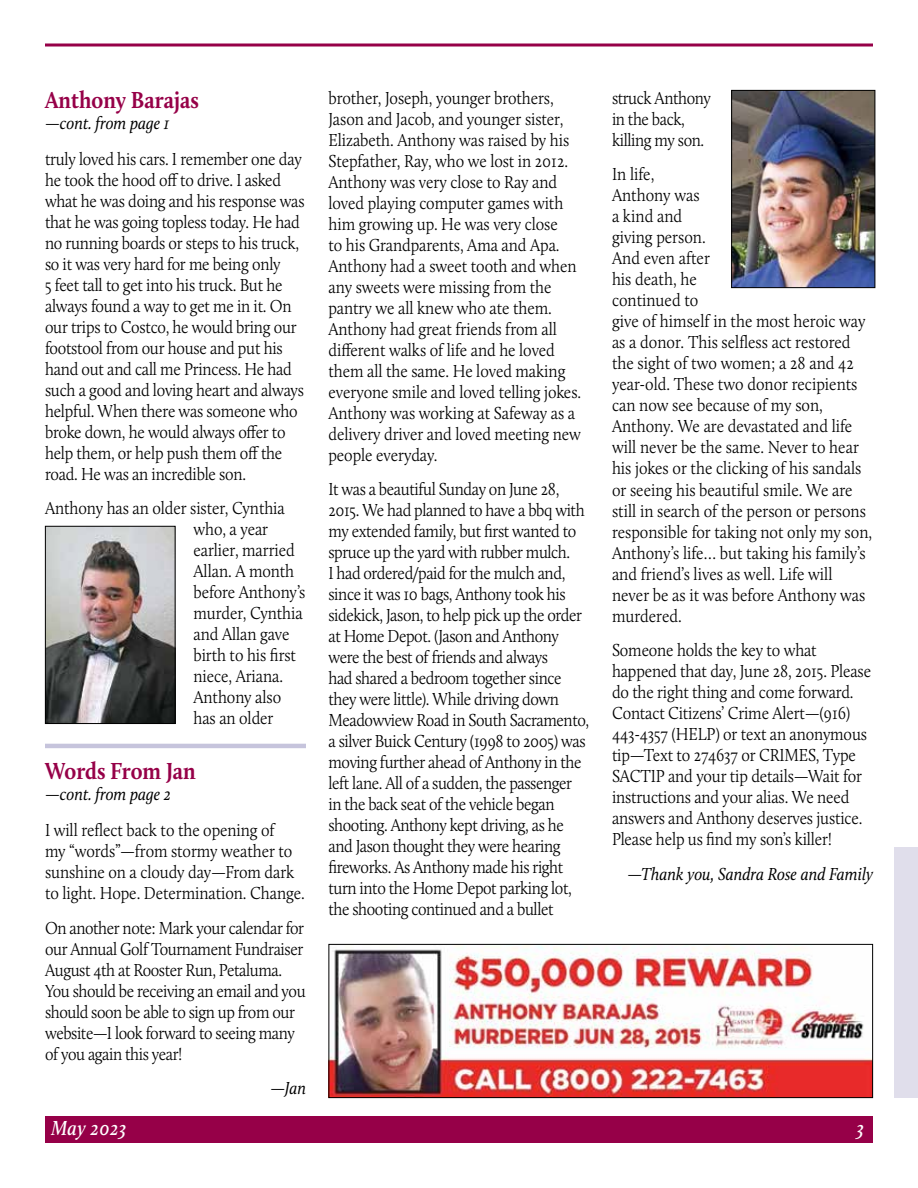
<style>
.page{position:relative;width:918px;height:1188px;background:#fff}
.page>*{position:absolute;margin:0;border:0;box-sizing:border-box;transform-origin:0 0}
.t1{font:700 24px "Calluna";color:#960048;scale:.9 1}
.t2{font:italic 600 21px "Calluna";letter-spacing:.02em;color:#fff;scale:.9 1}
.t3{font:300 18px/21px "Calluna";letter-spacing:-.01em;color:#000;scale:.9 1}
.t4{font:italic 18px "Calluna";color:#000;scale:.9 1}
</style>
<div class="page">
<hr style="left:45px;top:44px;width:828px;height:2px;background:#960048">
<div style="left:45px;top:1116px;width:828px;height:27px;background:#960048"></div>
<div style="left:895px;top:848px;width:23px;height:250px;background:#e0deeb"></div>
<hr style="left:45px;top:744px;width:261px;height:4px;background:#c6c4dc">
<img style="left:733px;top:92px;width:140px;height:194px">
<div style="left:731px;top:90px;width:144px;height:198px;border:1px solid #000"></div>
<img style="left:47px;top:528px;width:127px;height:194px">
<div style="left:45px;top:526px;width:131px;height:198px;border:1px solid #000"></div>
<img style="left:330px;top:946px;width:541px;height:150px">
<div style="left:328px;top:944px;width:545px;height:154px;border:1px solid #000"></div>
<h1 class="t1" style="left:45px;top:85px;width:173px">Anthony Barajas</h1>
<p class="t4" style="left:45px;top:112px;width:140px">—cont. from page 1</p>
<p class="t3" style="left:45px;top:148px;width:290px">truly loved his cars. I remember one day he took the hood off to drive. I asked what he was doing and his response was that he was going topless today. He had no running boards or steps to his truck, so it was very hard for me being only<br>5 feet tall to get into his truck. But he always found a way to get me in it. On our trips to Costco, he would bring our footstool from our house and put his hand out and call me Princess. He had such a good and loving heart and always helpful. When there was someone who broke down, he would always offer to help them, or help push them off the road. He was an incredible son.</p>
<p class="t3" style="left:194px;top:498px;width:126px;text-indent:-149px">Anthony has an older sister, Cynthia who, a year earlier, married<br>Allan. A month before Anthony’s murder, Cynthia and Allan gave birth to his first niece, Ariana.<br>Anthony also has an older</p>
<h1 class="t1" style="left:45px;top:756px;width:169px">Words From Jan</h1>
<p class="t4" style="left:45px;top:783px;width:142px">—cont. from page 2</p>
<p class="t3" style="left:45px;top:819px;width:290px">I will reflect back to the opening of<br>my “words”—from stormy weather to sunshine on a cloudy day—From dark to light. Hope. Determination. Change.</p>
<p class="t3" style="left:45px;top:917px;width:291px">On another note: Mark your calendar for our Annual Golf Tournament Fundraiser August 4th at Rooster Run, Petaluma.<br>You should be receiving an email and you should soon be able to sign up from our website—I look forward to seeing many of you again this year!</p>
<p class="t4" style="left:270px;top:1077px;width:41px">—Jan</p>
<p class="t3" style="left:328px;top:87px;width:282px">brother, Joseph, younger brothers, Jason and Jacob, and younger sister, Elizabeth. Anthony was raised by his Stepfather, Ray, who we lost in 2012.<br>Anthony was very close to Ray and loved playing computer games with him growing up. He was very close<br>to his Grandparents, Ama and Apa.<br>Anthony had a sweet tooth and when any sweets were missing from the pantry we all knew who ate them.<br>Anthony had great friends from all different walks of life and he loved them all the same. He loved making everyone smile and loved telling jokes.<br>Anthony was working at Safeway as a delivery driver and loved meeting new people everyday.</p>
<p class="t3" style="left:328px;top:479px;width:291px">It was a beautiful Sunday on June 28, 2015. We had planned to have a bbq with my extended family, but first wanted to spruce up the yard with rubber mulch.<br>I had ordered/paid for the mulch and, since it was 10 bags, Anthony took his sidekick, Jason, to help pick up the order at Home Depot. (Jason and Anthony were the best of friends and always<br>had shared a bedroom together since they were little). While driving down Meadowview Road in South Sacramento, a silver Buick Century (1998 to 2005) was moving further ahead of Anthony in the left lane. All of a sudden, the passenger in the back seat of the vehicle began shooting. Anthony kept driving, as he and Jason thought they were hearing fireworks. As Anthony made his right turn into the Home Depot parking lot, the shooting continued and a bullet</p>
<p class="t3" style="left:612px;top:87px;width:111px">struck Anthony in the back, killing my son.</p>
<p class="t3" style="left:612px;top:164px;width:291px">In life,<br>Anthony was<br>a kind and<br>giving person.<br>And even after<br>his death, he<br>continued to<br>give of himself in the most heroic way as a donor. This selfless act restored the sight of two women; a 28 and 42 year-old. These two donor recipients can now see because of my son,<br>Anthony. We are devastated and life will never be the same. Never to hear his jokes or the clicking of his sandals or seeing his beautiful smile. We are still in search of the person or persons responsible for taking not only my son,<br>Anthony’s life… but taking his family’s and friend’s lives as well. Life will never be as it was before Anthony was murdered.</p>
<p class="t3" style="left:612px;top:639px;width:289px">Someone holds the key to what happened that day, June 28, 2015. Please do the right thing and come forward.<br>Contact Citizens’ Crime Alert—(916)<br>443-4357 (HELP) or text an anonymous tip—Text to 274637 or CRIMES, Type SACTIP and your tip details—Wait for instructions and your alias. We need answers and Anthony deserves justice.<br>Please help us find my son’s killer!</p>
<p class="t4" style="left:627px;top:863px;width:274px">—Thank you, Sandra Rose and Family</p>
<p class="t2" style="left:51px;top:1115px;width:85px">May 2023</p>
<p class="t2" style="left:857px;top:1115px;width:10px">3</p>
</div>
